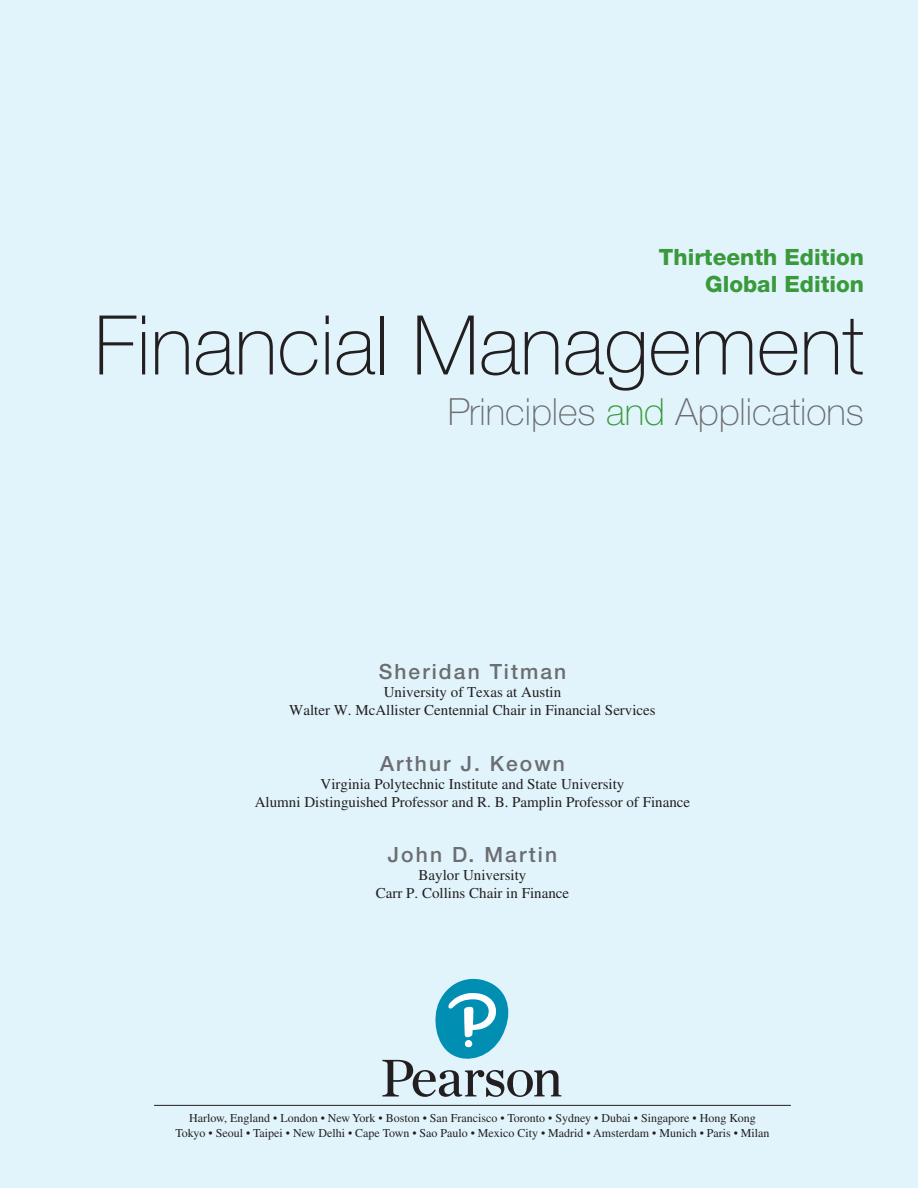
<style>
.page{position:relative;width:918px;height:1188px;background:#e1f4fc}
.page>*{position:absolute;margin:0;border:0;box-sizing:border-box;transform-origin:0 0}
.t1{font:100 82.5px "Helvetica Neue LTW1 G";color:#231f20}
.t2{font:100 37.5px "Helvetica Neue LTW1 G";color:#6c6d70}
.t3{font:800 22.5px/27px "Helvetica Neue LTW1 G";color:#3a9a3b;text-align:right}
.t4{font:500 21px "Helvetica Neue LTW1 G";letter-spacing:.1em;color:#6c6d70}
.t5{font:15px/18px "Times LT Pro";color:#231f20;text-align:center}
.t6{font:12px/15px "Times LT Std";color:#231f20;text-align:center}
.s1{color:#3a9a3b}
</style>
<div class="page">
<hr style="left:154px;top:1105px;width:637px;height:1px;background:#231f20">
<svg style="left:382px;top:978px;width:180px;height:119px"></svg>
<h3 class="t3" style="left:659px;top:243px;width:207px">Thirteenth Edition<br>Global Edition</h3>
<h1 class="t1" style="left:94px;top:296px;width:771px">Financial Management</h1>
<h2 class="t2" style="left:448px;top:390px;width:418px">Principles <span class="s1">and</span> Applications</h2>
<h3 class="t4" style="left:379px;top:659px;width:189px">Sheridan Titman</h3>
<p class="t5" style="left:289px;top:683px;width:368px">University of Texas at Austin<br>Walter W. McAllister Centennial Chair in Financial Services</p>
<h3 class="t4" style="left:380px;top:751px;width:186px">Arthur J. Keown</h3>
<p class="t5" style="left:255px;top:775px;width:437px">Virginia Polytechnic Institute and State University<br>Alumni Distinguished Professor and R. B. Pamplin Professor of Finance</p>
<h3 class="t4" style="left:388px;top:842px;width:171px">John D. Martin</h3>
<p class="t5" style="left:376px;top:866px;width:195px">Baylor University<br>Carr P. Collins Chair in Finance</p>
<p class="t6" style="left:175px;top:1111px;width:596px">Harlow, England • London • New York • Boston • San Francisco • Toronto • Sydney • Dubai • Singapore • Hong Kong<br>Tokyo • Seoul • Taipei • New Delhi • Cape Town • Sao Paulo • Mexico City • Madrid • Amsterdam • Munich • Paris • Milan</p>
</div>
